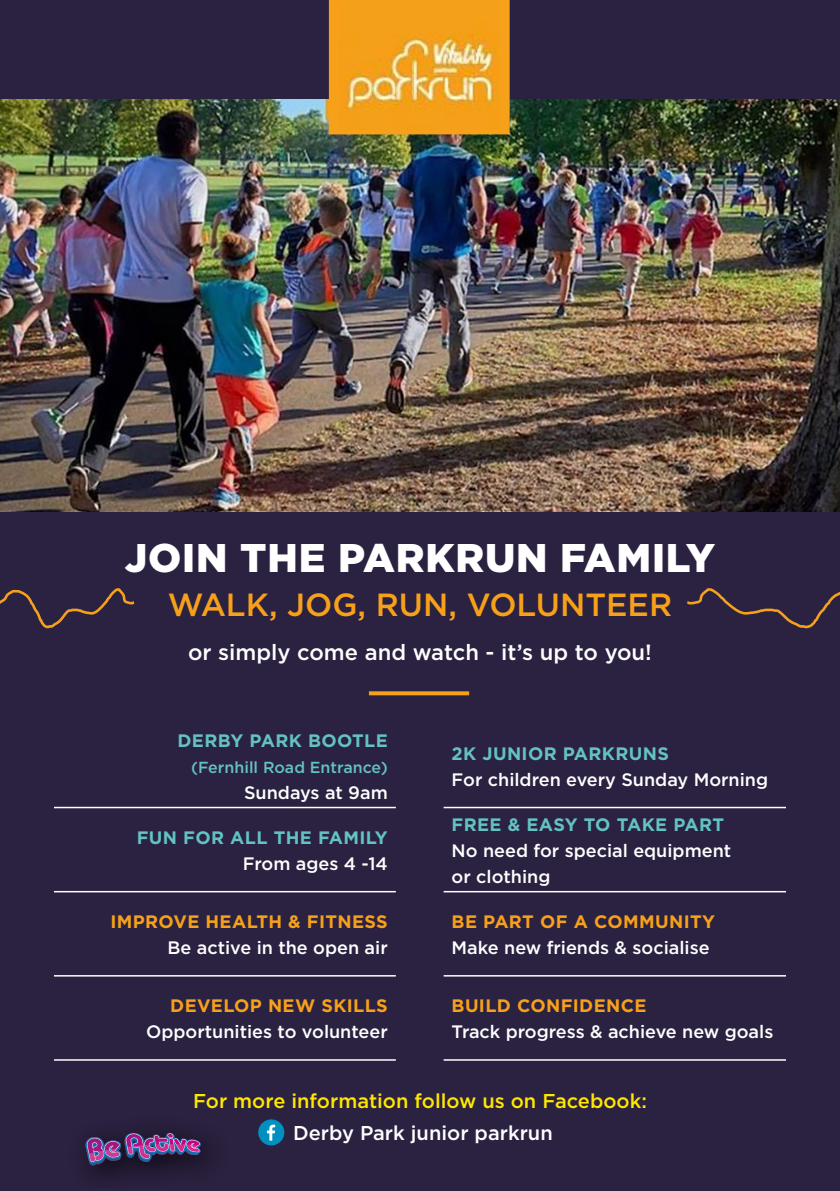
<style>
.page{position:relative;width:840px;height:1191px;background:#fff}
.page>*{position:absolute;margin:0;border:0;box-sizing:border-box;transform-origin:0 0}
.Table_head{font:900 40px "Gotham";letter-spacing:.02em;color:#fff}
.Table_head-2{font:500 32px "Gotham";color:#f7a11a}
.Table_head-3{font:500 22px "Gotham";color:#fff}
.Table_head-4{font:500 20px "Gotham";color:#ffe700}
.Table_head-5{font:500 20px "Gotham";color:#fff}
.Table_head-6{font:500 18px "Gotham";color:#fff}
.Table_head-7{font:700 18px "Gotham";letter-spacing:.02em;color:#f7a11a}
.Table_head-8{font:700 18px "Gotham";letter-spacing:.02em;color:#63c2c2}
.Table_head-9{font:500 16px "Gotham";color:#63c2c2}
</style>
<div class="page">
<div style="left:0;top:0;width:839px;height:1191px;background:#2b2140"></div>
<svg style="left:54px;top:806px;width:731px;height:254px"></svg>
<hr style="left:54px;top:806px;width:341px;height:2px;background:#fff">
<hr style="left:443px;top:806px;width:342px;height:2px;background:#fff">
<hr style="left:54px;top:891px;width:341px;height:1px;background:#fff">
<hr style="left:443px;top:891px;width:342px;height:1px;background:#fff">
<hr style="left:54px;top:975px;width:341px;height:1px;background:#fff">
<hr style="left:443px;top:975px;width:342px;height:1px;background:#fff">
<hr style="left:54px;top:1059px;width:341px;height:1px;background:#fff">
<hr style="left:443px;top:1059px;width:342px;height:1px;background:#fff">
<svg style="left:0;top:588px;width:135px;height:41px"></svg>
<svg style="left:687px;top:588px;width:152px;height:41px"></svg>
<svg style="left:369px;top:691px;width:100px;height:4px"></svg>
<img style="left:0;top:99px;width:839px;height:412px">
<div style="left:329px;top:0;width:180px;height:134px;background:#f7a11a"></div>
<img style="left:338px;top:0;width:160px;height:129px">
<img style="left:88px;top:1142px;width:120px;height:35px">
<svg style="left:85px;top:1133px;width:116px;height:32px"></svg>
<div style="left:258px;top:1119px;width:26px;height:26px;background:#008fbe;border-radius:50%"></div>
<svg style="left:267px;top:1124px;width:8px;height:16px"></svg>
<p class="Table_head" style="left:125px;top:530px;width:591px">JOIN THE PARKRUN FAMILY</p>
<p class="Table_head-2" style="left:168px;top:584px;width:505px">WALK, JOG, RUN, VOLUNTEER</p>
<p class="Table_head-3" style="left:188px;top:638px;width:465px">or simply come and watch - it’s up to you!</p>
<p class="Table_head-8" style="left:177px;top:728px;width:212px">DERBY PARK BOOTLE</p>
<p class="Table_head-9" style="left:191px;top:756px;width:198px">(Fernhill Road Entrance)</p>
<p class="Table_head-6" style="left:244px;top:780px;width:145px">Sundays at 9am</p>
<p class="Table_head-8" style="left:137px;top:825px;width:252px">FUN FOR ALL THE FAMILY</p>
<p class="Table_head-6" style="left:242px;top:851px;width:146px">From ages 4 -14</p>
<p class="Table_head-7" style="left:110px;top:909px;width:279px">IMPROVE HEALTH &amp; FITNESS</p>
<p class="Table_head-6" style="left:167px;top:935px;width:222px">Be active in the open air</p>
<p class="Table_head-7" style="left:170px;top:993px;width:219px">DEVELOP NEW SKILLS</p>
<p class="Table_head-6" style="left:146px;top:1020px;width:243px">Opportunities to volunteer</p>
<p class="Table_head-8" style="left:451px;top:741px;width:219px">2K JUNIOR PARKRUNS</p>
<p class="Table_head-6" style="left:451px;top:767px;width:318px">For children every Sunday Morning</p>
<p class="Table_head-8" style="left:451px;top:812px;width:274px">FREE &amp; EASY TO TAKE PART</p>
<p class="Table_head-6" style="left:451px;top:838px;width:281px">No need for special equipment</p>
<p class="Table_head-6" style="left:451px;top:864px;width:100px">or clothing</p>
<p class="Table_head-7" style="left:451px;top:909px;width:265px">BE PART OF A COMMUNITY</p>
<p class="Table_head-6" style="left:451px;top:935px;width:259px">Make new friends &amp; socialise</p>
<p class="Table_head-7" style="left:451px;top:993px;width:196px">BUILD CONFIDENCE</p>
<p class="Table_head-6" style="left:451px;top:1020px;width:323px">Track progress &amp; achieve new goals</p>
<p class="Table_head-4" style="left:193px;top:1087px;width:455px">For more information follow us on Facebook:</p>
<p class="Table_head-5" style="left:293px;top:1119px;width:261px">Derby Park junior parkrun</p>
</div>
